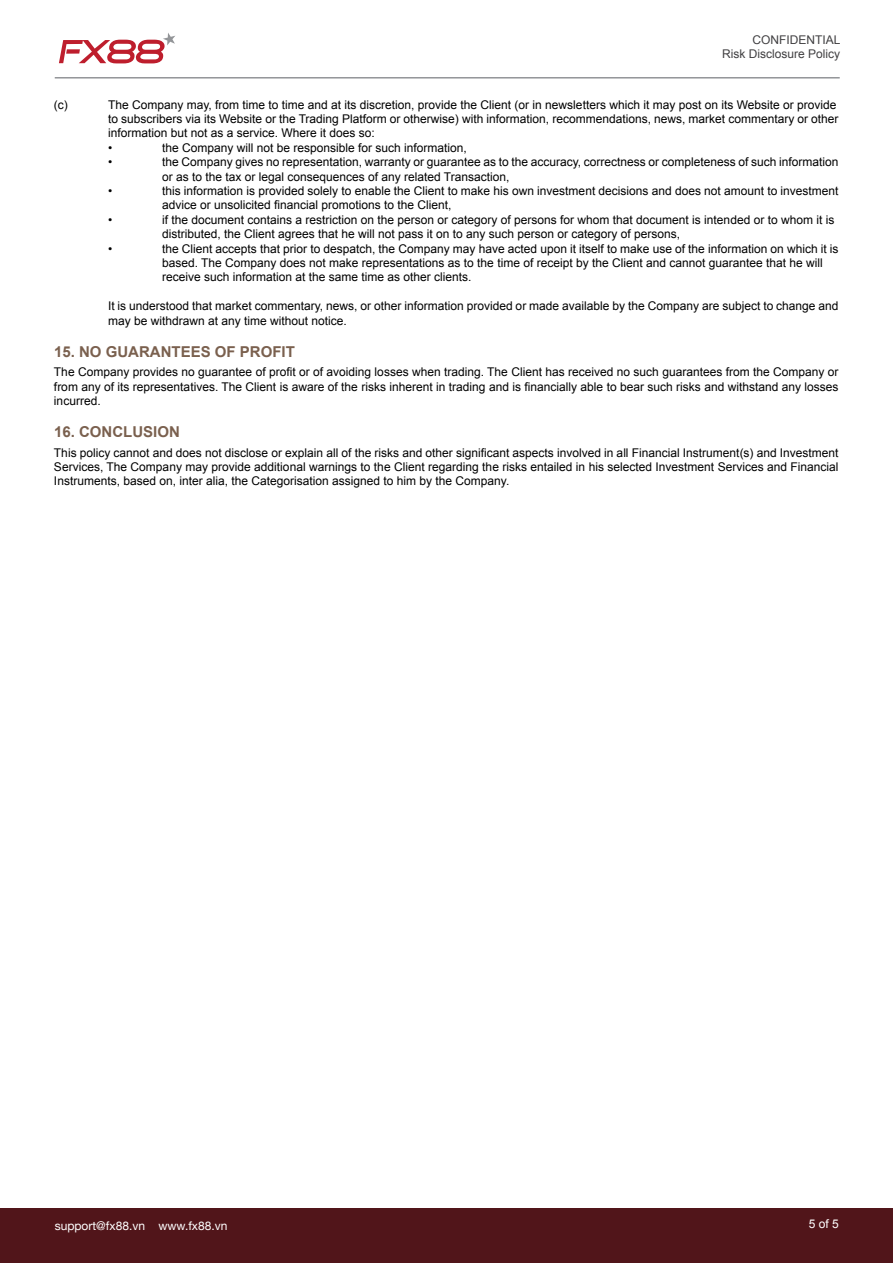
<style>
.page{position:relative;width:893px;height:1263px;background:#fff}
.page>*{position:absolute;margin:0;border:0;box-sizing:border-box;transform-origin:0 0}
.t1{font:700 15px "Arial";color:#7a604e}
.t2{font:12px/14.4px "Arial";color:#000}
.t3{font:12px/14.4px "Arial";color:#414042;text-align:right}
.t4{font:12px "Helvetica Neue";color:#fff}
.t5{font:12px "Arial";color:#fff}
</style>
<div class="page">
<svg style="left:59px;top:33px;width:116px;height:30px"></svg>
<hr style="left:55px;top:77px;width:785px;height:2px;background:#939598">
<div style="left:0;top:1209px;width:893px;height:54px;background:#51151a"></div>
<p class="t3" style="left:722px;top:33px;width:120px">CONFIDENTIAL<br>Risk Disclosure Policy</p>
<p class="t2" style="left:54px;top:97px;width:15px">(c)</p>
<p class="t2" style="left:108px;top:97px;width:732px">The Company may, from time to time and at its discretion, provide the Client (or in newsletters which it may post on its Website or provide to subscribers via its Website or the Trading Platform or otherwise) with information, recommendations, news, market commentary or other information but not as a service. Where it does so:<br>•</p>
<p class="t2" style="left:162px;top:141px;width:306px">the Company will not be responsible for such information,</p>
<p class="t2" style="left:108px;top:155px;width:6px">•</p>
<p class="t2" style="left:162px;top:155px;width:678px">the Company gives no representation, warranty or guarantee as to the accuracy, correctness or completeness of such information or as to the tax or legal consequences of any related Transaction,</p>
<p class="t2" style="left:108px;top:184px;width:6px">•</p>
<p class="t2" style="left:162px;top:184px;width:678px">this information is provided solely to enable the Client to make his own investment decisions and does not amount to investment advice or unsolicited financial promotions to the Client,</p>
<p class="t2" style="left:108px;top:213px;width:6px">•</p>
<p class="t2" style="left:162px;top:213px;width:674px">if the document contains a restriction on the person or category of persons for whom that document is intended or to whom it is distributed, the Client agrees that he will not pass it on to any such person or category of persons,</p>
<p class="t2" style="left:108px;top:241px;width:6px">•</p>
<p class="t2" style="left:162px;top:241px;width:678px">the Client accepts that prior to despatch, the Company may have acted upon it itself to make use of the information on which it is based. The Company does not make representations as to the time of receipt by the Client and cannot guarantee that he will receive such information at the same time as other clients.</p>
<p class="t2" style="left:108px;top:299px;width:732px">It is understood that market commentary, news, or other information provided or made available by the Company are subject to change and may be withdrawn at any time without notice.</p>
<p class="t1" style="left:54px;top:342px;width:242px">15. NO GUARANTEES OF PROFIT</p>
<p class="t2" style="left:54px;top:365px;width:786px;text-align:justify">The Company provides no guarantee of profit or of avoiding losses when trading. The Client has received no such guarantees from the Company or from any of its representatives. The Client is aware of the risks inherent in trading and is financially able to bear such risks and withstand any losses incurred.</p>
<p class="t1" style="left:54px;top:422px;width:127px">16. CONCLUSION</p>
<p class="t2" style="left:54px;top:445px;width:786px;text-align:justify">This policy cannot and does not disclose or explain all of the risks and other significant aspects involved in all Financial Instrument(s) and Investment Services, The Company may provide additional warnings to the Client regarding the risks entailed in his selected Investment Services and Financial Instruments, based on, inter alia, the Categorisation assigned to him by the Company.</p>
<p class="t4" style="left:55px;top:1217px;width:174px">support@fx88.vn www.fx88.vn</p>
<p class="t5" style="left:809px;top:1216px;width:32px">5 of 5</p>
</div>
